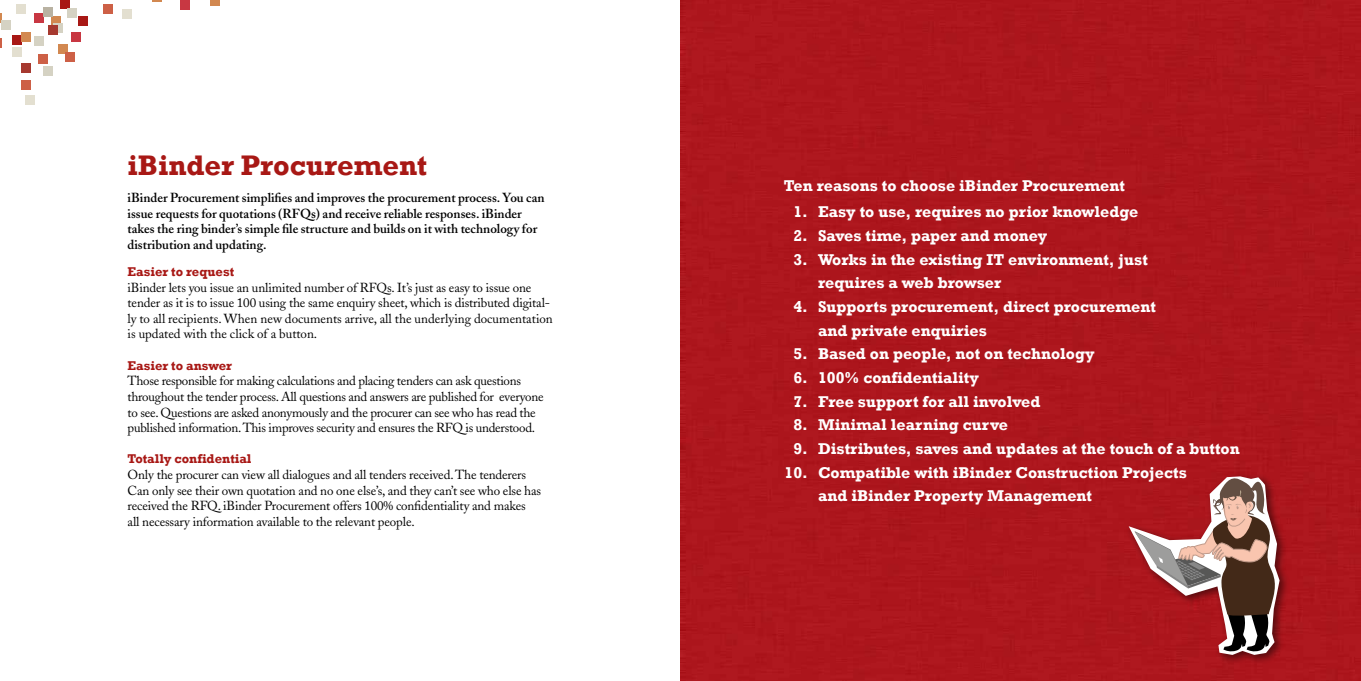
<style>
.page{position:relative;width:1361px;height:681px;background:#fff}
.page>*{position:absolute;margin:0;border:0;box-sizing:border-box;transform-origin:0 0}
.t1{font:700 29px "Rockwell";color:#a81815}
.t2{font:700 16px/23.7px "Rockwell";color:#fff}
.t3{font:13px/15.6px "Adobe Caslon";letter-spacing:-.01em;color:#000}
.t4{font:600 13px/15.6px "Adobe Caslon";color:#000}
.t5{font:700 13px "Rockwell";color:#a81815}
</style>
<div class="page">
<div style="left:680px;top:0;width:681px;height:680px;background:#ac161c"></div>
<div style="left:13px;top:36px;width:9px;height:9px;background:#a81815"></div>
<div style="left:60px;top:0;width:9px;height:9px;background:#a81815"></div>
<div style="left:78px;top:16px;width:9px;height:9px;background:#a81815"></div>
<div style="left:34px;top:13px;width:9px;height:10px;background:#c83742"></div>
<div style="left:72px;top:32px;width:9px;height:9px;background:#c83742"></div>
<div style="left:58px;top:45px;width:9px;height:9px;background:#d28850"></div>
<div style="left:51px;top:16px;width:9px;height:9px;background:#d28850"></div>
<div style="left:21px;top:32px;width:10px;height:9px;background:#d28850"></div>
<svg style="left:0;top:13px;width:2px;height:10px"></svg>
<div style="left:65px;top:52px;width:9px;height:9px;background:#cd6046"></div>
<svg style="left:0;top:38px;width:2px;height:9px"></svg>
<div style="left:104px;top:4px;width:9px;height:9px;background:#cd6046"></div>
<div style="left:38px;top:54px;width:10px;height:10px;background:#cd6046"></div>
<div style="left:21px;top:81px;width:10px;height:9px;background:#cd6046"></div>
<div style="left:54px;top:23px;width:9px;height:9px;background:#d5d2c3"></div>
<div style="left:67px;top:9px;width:9px;height:9px;background:#d5d2c3"></div>
<div style="left:34px;top:37px;width:9px;height:9px;background:#d5d2c3"></div>
<div style="left:2px;top:21px;width:9px;height:9px;background:#d5d2c3"></div>
<div style="left:26px;top:95px;width:9px;height:10px;background:#e3dfd0"></div>
<div style="left:17px;top:4px;width:9px;height:9px;background:#e3dfd0"></div>
<div style="left:43px;top:7px;width:9px;height:9px;background:#b9b2a2"></div>
<div style="left:12px;top:48px;width:9px;height:9px;background:#e3dfd0"></div>
<div style="left:21px;top:63px;width:10px;height:9px;background:#a6392f"></div>
<div style="left:48px;top:25px;width:10px;height:9px;background:#a6392f"></div>
<div style="left:123px;top:10px;width:9px;height:9px;background:#e3dfd0"></div>
<div style="left:180px;top:1px;width:10px;height:9px;background:#c83742"></div>
<div style="left:210px;top:0;width:10px;height:5px;background:#d28850"></div>
<div style="left:43px;top:66px;width:9px;height:10px;background:#d5d2c3"></div>
<img style="left:1121px;top:469px;width:172px;height:199px">
<svg style="left:1128px;top:472px;width:151px;height:182px;background:#a14e4d"></svg>
<h1 class="t1" style="left:128px;top:148px;width:301px">iBinder Procurement</h1>
<p class="t4" style="left:128px;top:190px;width:419px">iBinder Procurement simplifies and improves the procurement process. You can issue requests for quotations (RFQs) and receive reliable responses. iBinder takes the ring binder’s simple file structure and builds on it with technology for distribution and updating.</p>
<p class="t5" style="left:128px;top:263px;width:108px">Easier to request</p>
<p class="t3" style="left:128px;top:279px;width:427px">iBinder lets you issue an unlimited number of RFQs. It’s just as easy to issue one tender as it is to issue 100 using the same enquiry sheet, which is distributed digital&shy;ly to all recipients. When new documents arrive, all the underlying documentation is updated with the click of a button.</p>
<p class="t5" style="left:128px;top:357px;width:106px">Easier to answer</p>
<p class="t3" style="left:128px;top:373px;width:417px">Those responsible for making calculations and placing tenders can ask questions throughout the tender process. All questions and answers are published for everyone to see. Questions are asked anonymously and the procurer can see who has read the published information. This improves security and ensures the RFQ is understood.</p>
<p class="t5" style="left:128px;top:451px;width:125px">Totally confidential</p>
<p class="t3" style="left:128px;top:466px;width:415px">Only the procurer can view all dialogues and all tenders received. The tenderers Can only see their own quotation and no one else’s, and they can’t see who else has received the RFQ. iBinder Procurement offers 100% confidentiality and makes<br>all necessary information available to the relevant people.</p>
<p class="t2" style="left:784px;top:173px;width:342px">Ten reasons to choose iBinder Procurement</p>
<p class="t2" style="left:793px;top:200px;width:346px">1. Easy to use, requires no prior knowledge</p>
<p class="t2" style="left:793px;top:223px;width:255px">2. Saves time, paper and money</p>
<p class="t2" style="left:818px;top:247px;width:331px;text-indent:-25px">3. Works in the existing IT environment, just requires a web browser</p>
<p class="t2" style="left:818px;top:294px;width:339px;text-indent:-25px">4. Supports procurement, direct procurement and private enquiries</p>
<p class="t2" style="left:793px;top:342px;width:303px">5. Based on people, not on technology</p>
<p class="t2" style="left:793px;top:365px;width:187px">6. 100% confidentiality</p>
<p class="t2" style="left:793px;top:389px;width:248px">7. Free support for all involved</p>
<p class="t2" style="left:793px;top:413px;width:216px">8. Minimal learning curve</p>
<p class="t2" style="left:793px;top:436px;width:448px">9. Distributes, saves and updates at the touch of a button</p>
<p class="t2" style="left:818px;top:460px;width:370px;text-indent:-33px">10. Compatible with iBinder Construction Projects and iBinder Property Management</p>
</div>
